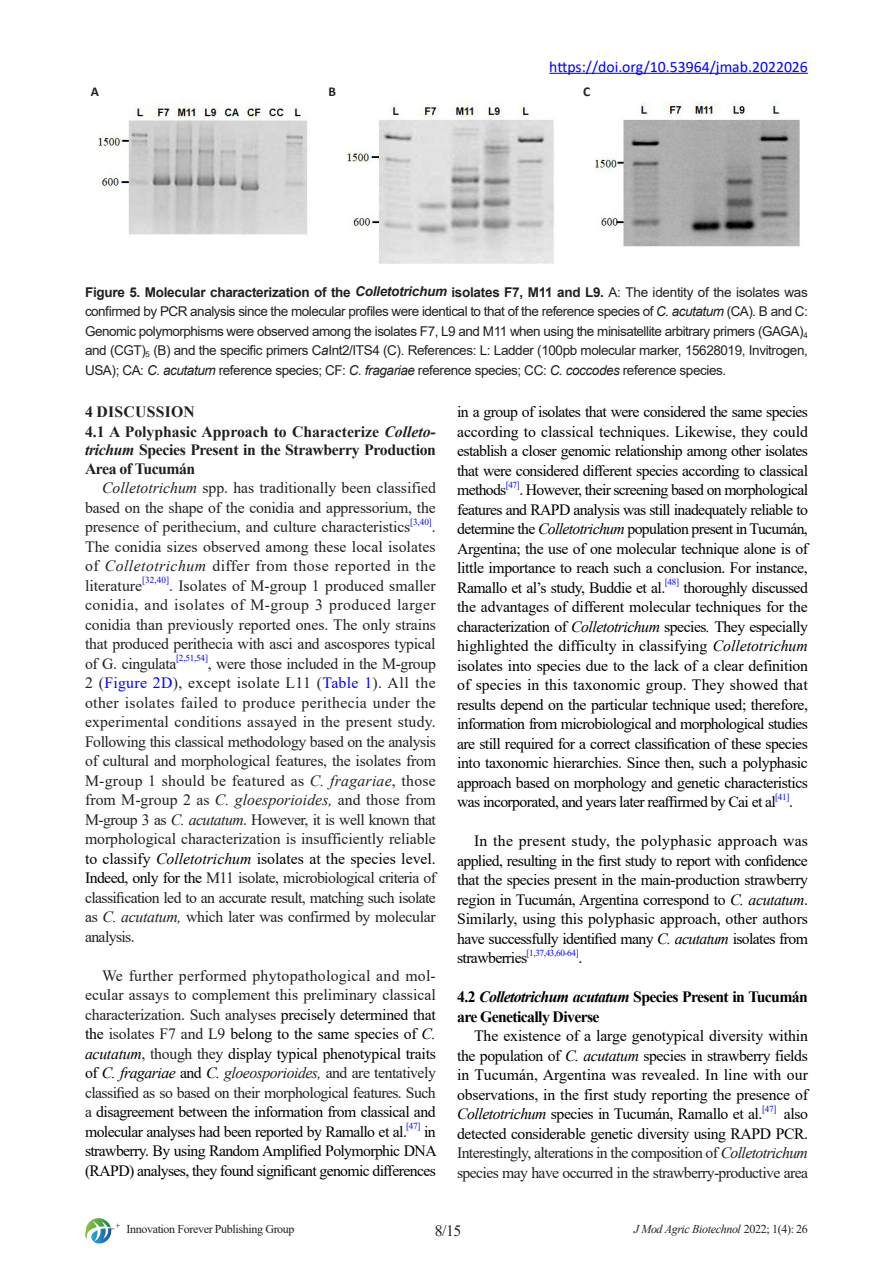
<style>
.page{position:relative;width:893px;height:1263px;background:#fff}
.page>*{position:absolute;margin:0;border:0;box-sizing:border-box;transform-origin:0 0}
.正文{font:15.75px/19.5px "Times New Roman";letter-spacing:-.04em;color:#000;text-align:justify}
.正文-2{font:15.75px/19.5px "Times New Roman";letter-spacing:-.02em;color:#231f20;text-align:justify}
.二级标题{font:700 15.75px/18.9px "Times New Roman";letter-spacing:-.025em;color:#231f20;text-align:justify}
.二级标题-2{font:700 15.75px/19.5px "Times New Roman";letter-spacing:-.04em;color:#000}
.t1{font:15.75px "Calibri";color:#00f}
.一级标题{font:700 15.75px "Times New Roman";letter-spacing:.015em;color:#231f20}
.图注样式{font:13.5px/19.5px "Arial";letter-spacing:-.03em;color:#231f20;text-align:justify}
.参考文献_序号不标蓝{font:700 13.5px "Calibri";color:#231f20}
.t2{font:12px "Times New Roman";letter-spacing:-.03em;color:#231f20}
.t3{font:italic 12px "Times New Roman";letter-spacing:-.03em;color:#231f20}
.正文-3{font:9.15px "Times New Roman";letter-spacing:-.035em;color:#00f}
.s1{font-weight:700}
.s2{font-weight:700;font-style:italic}
.s3{font-style:italic}
.s4{color:#00f}
.s5{color:#000}
.s6{font-style:italic;color:#000}
.s7{font-style:normal}
</style>
<div class="page">
<svg style="left:85px;top:1218px;width:35px;height:25px"></svg>
<hr style="left:549px;top:73px;width:259px;height:1px;background:#00f">
<img style="left:98px;top:102px;width:209px;height:133px">
<img style="left:347px;top:101px;width:207px;height:163px">
<img style="left:595px;top:101px;width:205px;height:146px">
<p class="t1" style="left:549px;top:55px;width:260px">https://doi.org/10.53964/jmab.2022026</p>
<p class="参考文献_序号不标蓝" style="left:91px;top:82px;width:10px">A</p>
<p class="参考文献_序号不标蓝" style="left:328px;top:82px;width:9px">B</p>
<p class="参考文献_序号不标蓝" style="left:583px;top:82px;width:9px">C</p>
<p class="图注样式" style="left:85px;top:282px;width:724px"><span class="s1">Figure 5. Molecular characterization of the</span> <span class="s2">Colletotrichum</span> <span class="s1">isolates F7, M11 and L9.</span> A: The identity of the isolates was confirmed by PCR analysis since the molecular profiles were identical to that of the reference species of <span class="s3">C. acutatum</span> (CA)<span class="s3">.</span> B and C:<br>Genomic polymorphisms were observed among the isolates F7, L9 and M11 when using the minisatellite arbitrary primers (GAGA)<sub>4 </sub>and (CGT)<sub>5</sub> (B) and the specific primers C<span class="s3">a</span>Int2/ITS4 (C). References: L: Ladder (100pb molecular marker, 15628019, Invitrogen, USA); CA: <span class="s3">C. acutatum</span> reference species; CF: <span class="s3">C. fragariae</span> reference species; CC: <span class="s3">C. coccodes</span> reference species.</p>
<p class="一级标题" style="left:85px;top:400px;width:111px">4 DISCUSSION</p>
<p class="二级标题" style="left:85px;top:421px;width:352px">4.1 A Polyphasic Approach to Characterize <span class="s3">Colleto&shy;trichum</span> Species Present in the Strawberry Production Area of Tucumán</p>
<p class="正文-2" style="left:85px;top:478px;width:352px;text-indent:17px"><span class="s3">Colletotrichum</span> spp. has traditionally been classified based on the shape of the conidia and appressorium, the presence of perithecium, and culture characteristics</p>
<p class="正文-3" style="left:410px;top:515px;width:23px">[3,40]</p>
<p class="正文-2" style="left:85px;top:517px;width:352px;text-indent:347px">.<br>The conidia sizes observed among these local isolates of <span class="s3">Colletotrichum</span> differ from those reported in the literature</p>
<p class="正文-3" style="left:142px;top:574px;width:28px">[32,40]</p>
<p class="正文-2" style="left:85px;top:575px;width:352px;text-indent:84px">. Isolates of M-group 1 produced smaller conidia, and isolates of M-group 3 produced larger conidia than previously reported ones. The only strains that produced perithecia with asci and ascospores typical of G. cingulata</p>
<p class="正文-3" style="left:176px;top:652px;width:33px">[2,51,54]</p>
<p class="正文-2" style="left:85px;top:653px;width:352px;text-indent:123px">, were those included in the M-group 2 (<span class="s4">Figure 2D</span>), except isolate L11 (<span class="s4">Table 1</span>). All the other isolates failed to produce perithecia under the experimental conditions assayed in the present study.<br>Following this classical methodology based on the analysis of cultural and morphological features, the isolates from M-group 1 should be featured as <span class="s3">C. fragariae</span>, those from M-group 2 as <span class="s3">C. gloesporioides,</span> and those from M-group 3 as <span class="s3">C. acutatum</span>. However, it is well known that morphological characterization is insufficiently reliable <span class="s5">to classify</span> <span class="s6">Colletotrichum</span> <span class="s5">isolates at the species level.<br>Indeed, only for the</span> M11 isolate, microbiological criteria of classification led to an accurate result, matching such isolate as <span class="s3">C. acutatum,</span> which later was confirmed by molecular analysis.</p>
<p class="正文-2" style="left:85px;top:965px;width:352px;text-indent:17px">We further performed phytopathological and mol&shy;ecular assays to complement this preliminary classical characterization. Such analyses <span class="s5">precisely determined that the</span> isolates F7 and L9 <span class="s5">belong to the same species of</span> <span class="s6">C. acutatum</span>, though they <span class="s5">display typical phenotypical traits of</span> <span class="s6">C. fragariae</span> <span class="s5">and</span> <span class="s6">C.</span> <span class="s3">gloeosporioides,</span> and are tentatively classified as so based on their morphological features. Such a <span class="s5">disagreement between the information from classical and molecular analyses had been reported by Ramallo et al.</span></p>
<p class="正文-3" style="left:406px;top:1120px;width:16px">[47]</p>
<p class="正文" style="left:85px;top:1121px;width:353px;text-indent:339px">in strawberry. By using Random Amplified Polymorphic DNA (RAPD) analyses, they found significant genomic differences</p>
<p class="正文" style="left:457px;top:402px;width:352px">in a group of isolates that were considered the same species according to classical techniques. Likewise, they could establish a closer genomic relationship among other isolates that were considered different species according to classical methods</p>
<p class="正文-3" style="left:506px;top:478px;width:16px">[47]</p>
<p class="正文" style="left:457px;top:480px;width:352px;text-indent:62px">. However, their screening based on morphological features and RAPD analysis was still inadequately reliable to determine the <span class="s3">Colletotrichum</span> population present in Tucumán, Argentina; the use of one molecular technique alone is of little importance to reach such a conclusion. For instance, Ramallo et al’s study, Buddie et al.</p>
<p class="正文-3" style="left:665px;top:576px;width:16px">[48]</p>
<p class="正文" style="left:457px;top:577px;width:352px;text-indent:226px">thoroughly discussed the advantages of different molecular techniques for the characterization of <span class="s3">Colletotrichum</span> species<span class="s3">.</span> They especially highlighted the difficulty in classifying <span class="s3">Colletotrichum </span>isolates into species due to the lack of a clear definition of species in this taxonomic group. They showed that results depend on the particular technique used; therefore, information from microbiological and morphological studies are still required for a correct classification of these species into taxonomic hierarchies. Since then, such a polyphasic approach based on morphology and genetic characteristics was incorporated, and years later reaffirmed by Cai et al</p>
<p class="正文-3" style="left:775px;top:790px;width:16px">[41]</p>
<p class="正文" style="left:789px;top:792px;width:5px">.</p>
<p class="正文" style="left:457px;top:831px;width:352px;text-indent:17px">In the present study, the polyphasic approach was applied, resulting in the first study to report with confidence that the species present in the main-production strawberry region in Tucumán, Argentina correspond to <span class="s3">C. acutatum</span>.<br>Similarly, using this polyphasic approach, other authors have successfully identified many <span class="s3">C. acutatum</span> isolates from strawberries</p>
<p class="正文-3" style="left:526px;top:946px;width:54px">[1,37,43,60-64]</p>
<p class="正文" style="left:578px;top:948px;width:5px">.</p>
<p class="二级标题-2" style="left:457px;top:987px;width:352px">4.2 <span class="s3">Colletotrichum acutatum</span> Species Present in Tucumán are Genetically Diverse</p>
<p class="正文" style="left:457px;top:1026px;width:352px;text-indent:17px">The existence of a large genotypical diversity within the population of <span class="s3">C. acutatum</span> species in strawberry fields in Tucumán, Argentina was revealed. In line with our observations, in the first study reporting the presence of <span class="s3">Colletotrichum</span> species in Tucumán, Ramallo et al.</p>
<p class="正文-3" style="left:762px;top:1102px;width:16px">[47]</p>
<p class="正文-2" style="left:457px;top:1104px;width:352px;text-indent:327px"><span class="s5">also detected considerable genetic diversity using RAPD PCR.<br></span>Interestingly, alterations in the composition of <span class="s3">Colletotrichum </span>species may have occurred in the strawberry-productive area</p>
<p class="t2" style="left:126px;top:1220px;width:170px">Innovation Forever Publishing Group</p>
<p class="正文-2" style="left:435px;top:1220px;width:28px">8/15</p>
<p class="t3" style="left:634px;top:1221px;width:176px">J Mod Agric Biotechnol <span class="s7">2022; 1(4): 26</span></p>
</div>
